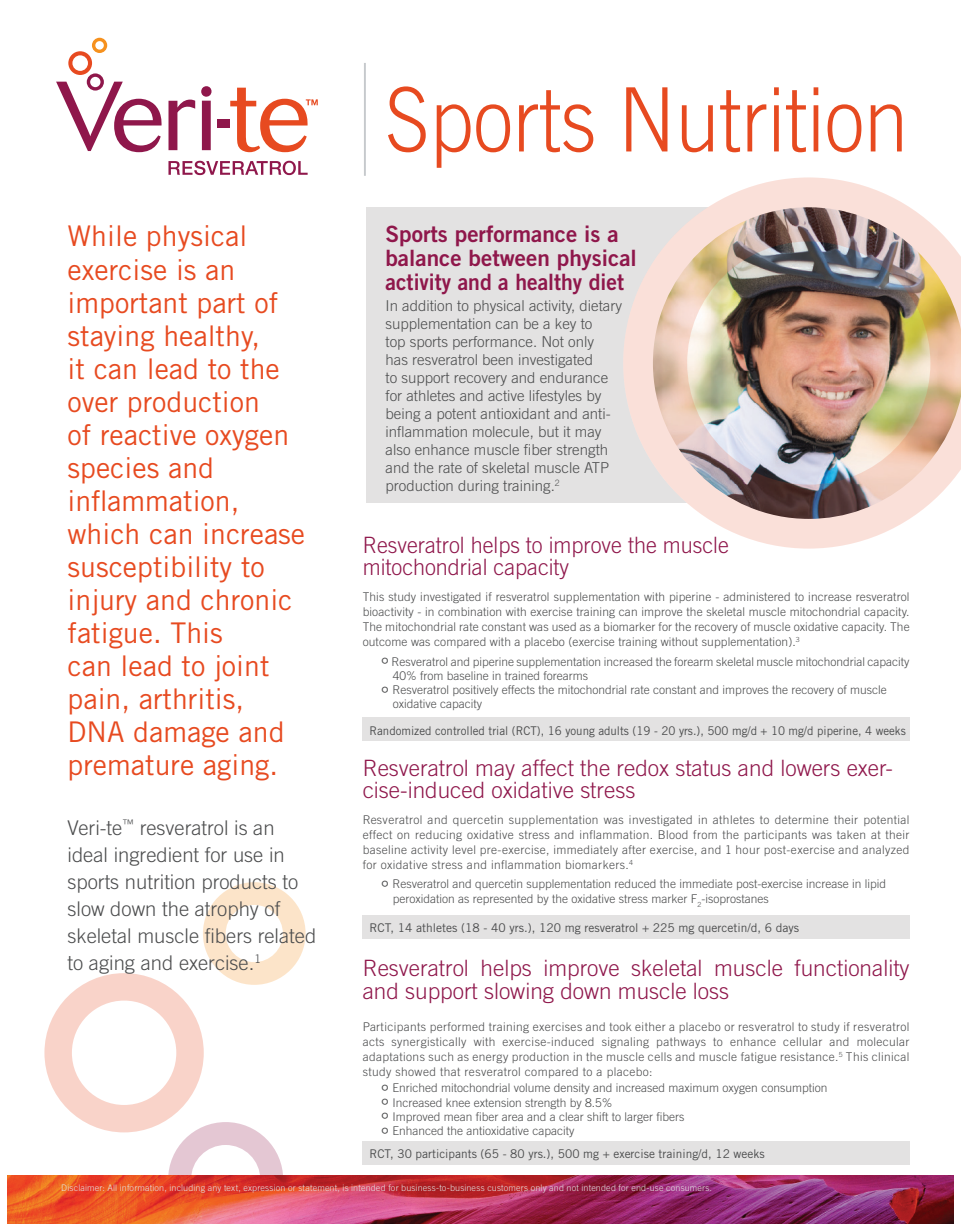
<style>
.page{position:relative;width:961px;height:1231px;background:#fff}
.page>*{position:absolute;margin:0;border:0;box-sizing:border-box;transform-origin:0 0}
.t1{font:300 88.8px "Trade Gothic";color:#e74a20;scale:.89 1}
.t2{font:28.5px/33px "Trade Gothic";color:#e74a20}
.t3{font:300 22.5px/22.5px "Trade Gothic";color:#8f174b}
.t4{font:22.5px/24px "Trade Gothic Bold Two";color:#8f174b}
.t5{font:300 22.5px "Trade Gothic";color:#8f174b;scale:.96 1}
.t6{font:300 20.25px/27px "Trade Gothic";color:#4b4c4d}
.t7{font:300 15px/18px "Trade Gothic";color:#4b4c4d}
.t8{font:300 12px/15px "Trade Gothic";color:#4b4c4d;text-align:justify}
.t9{font:12px "Trade Gothic";color:#4b4c4d}
.t10{font:12px "Trade Gothic";color:#4b4c4d;scale:.96 1}
.t11{font:300 9px "Trade Gothic";letter-spacing:.015em;color:#e3e2e2}
.s1{font-size:21px}
</style>
<div class="page">
<svg style="left:44px;top:882px;width:261px;height:293px"></svg>
<div style="left:362px;top:717px;width:547px;height:23px;background:#e3e2e2"></div>
<img style="left:8px;top:1175px;width:945px;height:48px">
<div style="left:366px;top:207px;width:472px;height:295px;background:#e3e2e2"></div>
<img style="left:623px;top:177px;width:338px;height:371px">
<div style="left:362px;top:914px;width:547px;height:24px;background:#e3e2e2"></div>
<div style="left:363px;top:1141px;width:546px;height:23px;background:#e3e2e2"></div>
<svg style="left:168px;top:161px;width:139px;height:14px"></svg>
<svg style="left:168px;top:100px;width:27px;height:50px"></svg>
<svg style="left:201px;top:86px;width:10px;height:64px"></svg>
<div style="left:217px;top:119px;width:13px;height:8px;background:#8f174b"></div>
<svg style="left:230px;top:88px;width:88px;height:64px"></svg>
<svg style="left:56px;top:38px;width:106px;height:114px"></svg>
<hr style="left:364px;top:63px;width:2px;height:113px;background:#c6c9cc">
<p class="t2" style="left:68px;top:219px;width:239px">While physical exercise is an important part of staying healthy,<br>it can lead to the over production<br>of reactive oxygen species and inflammation, which can increase susceptibility to injury and chronic fatigue. This<br>can lead to joint pain, arthritis,<br>DNA damage and premature aging.</p>
<p class="t6" style="left:68px;top:814px;width:250px">Veri-te<sup>™</sup> resveratrol is an ideal ingredient for use in sports nutrition products to slow down the atrophy of skeletal muscle fibers related to aging and exercise.<sup>1</sup></p>
<p class="t1" style="left:385px;top:67px;width:589px">Sports Nutrition</p>
<p class="t4" style="left:385px;top:222px;width:253px">Sports performance is a balance between physical activity and a healthy diet</p>
<p class="t7" style="left:385px;top:296px;width:238px">In addition to physical activity, dietary supplementation can be a key to<br>top sports performance. Not only<br>has resveratrol been investigated<br>to support recovery and endurance for athletes and active lifestyles by being a potent antioxidant and anti&shy;inflammation molecule, but it may also enhance muscle fiber strength and the rate of skeletal muscle ATP production during training.<sup>2</sup></p>
<p class="t5" style="left:363px;top:531px;width:383px">Resveratrol helps to improve the muscle</p>
<p class="t5" style="left:363px;top:554px;width:217px">mitochondrial capacity</p>
<p class="t8" style="left:363px;top:589px;width:548px">This study investigated if resveratrol supplementation with piperine - administered to increase resveratrol bioactivity - in combination with exercise training can improve the skeletal muscle mitochondrial capacity.<br>The mitochondrial rate constant was used as a biomarker for the recovery of muscle oxidative capacity. The outcome was compared with a placebo (exercise training without supplementation).<sup>3</sup></p>
<p class="t8" style="left:381px;top:653px;width:530px"><span class="s1">°</span> Resveratrol and piperine supplementation increased the forearm skeletal muscle mitochondrial capacity</p>
<p class="t8" style="left:393px;top:668px;width:197px">40% from baseline in trained forearms</p>
<p class="t8" style="left:381px;top:682px;width:507px"><span class="s1">°</span> Resveratrol positively effects the mitochondrial rate constant and improves the recovery of muscle</p>
<p class="t8" style="left:393px;top:696px;width:91px">oxidative capacity</p>
<p class="t10" style="left:369px;top:723px;width:560px">Randomized controlled trial (RCT), 16 young adults (19 - 20 yrs.), 500 mg/d + 10 mg/d piperine, 4 weeks</p>
<p class="t3" style="left:363px;top:756px;width:532px">Resveratrol may affect the redox status and lowers exer&shy;cise-induced oxidative stress</p>
<p class="t8" style="left:363px;top:812px;width:548px">Resveratrol and quercetin supplementation was investigated in athletes to determine their potential effect on reducing oxidative stress and inflammation. Blood from the participants was taken at their baseline activity level pre-exercise, immediately after exercise, and 1 hour post-exercise and analyzed for oxidative stress and inflammation biomarkers.<sup>4</sup></p>
<p class="t8" style="left:381px;top:876px;width:507px"><span class="s1">°</span> Resveratrol and quercetin supplementation reduced the immediate post-exercise increase in lipid</p>
<p class="t8" style="left:393px;top:891px;width:377px">peroxidation as represented by the oxidative stress marker F<sub>2</sub>-isoprostanes</p>
<p class="t9" style="left:369px;top:920px;width:431px">RCT, 14 athletes (18 - 40 yrs.), 120 mg resveratrol + 225 mg quercetin/d, 6 days</p>
<p class="t3" style="left:363px;top:956px;width:548px">Resveratrol helps improve skeletal muscle functionality and support slowing down muscle loss</p>
<p class="t8" style="left:363px;top:1019px;width:548px">Participants performed training exercises and took either a placebo or resveratrol to study if resveratrol acts synergistically with exercise-induced signaling pathways to enhance cellular and molecular adaptations such as energy production in the muscle cells and muscle fatigue resistance.<sup>5</sup> This clinical study showed that resveratrol compared to a placebo:</p>
<p class="t8" style="left:381px;top:1080px;width:448px"><span class="s1">°</span> Enriched mitochondrial volume density and increased maximum oxygen consumption</p>
<p class="t8" style="left:381px;top:1094px;width:233px"><span class="s1">°</span> Increased knee extension strength by 8.5%</p>
<p class="t8" style="left:381px;top:1109px;width:305px"><span class="s1">°</span> Improved mean fiber area and a clear shift to larger fibers</p>
<p class="t8" style="left:381px;top:1123px;width:195px"><span class="s1">°</span> Enhanced the antioxidative capacity</p>
<p class="t9" style="left:369px;top:1146px;width:396px">RCT, 30 participants (65 - 80 yrs.), 500 mg + exercise training/d, 12 weeks</p>
<p class="t11" style="left:61px;top:1182px;width:652px">Disclaimer: All information, including any text, expression or statement, is intended for business-to-business customers only and not intended for end-use consumers.</p>
</div>
